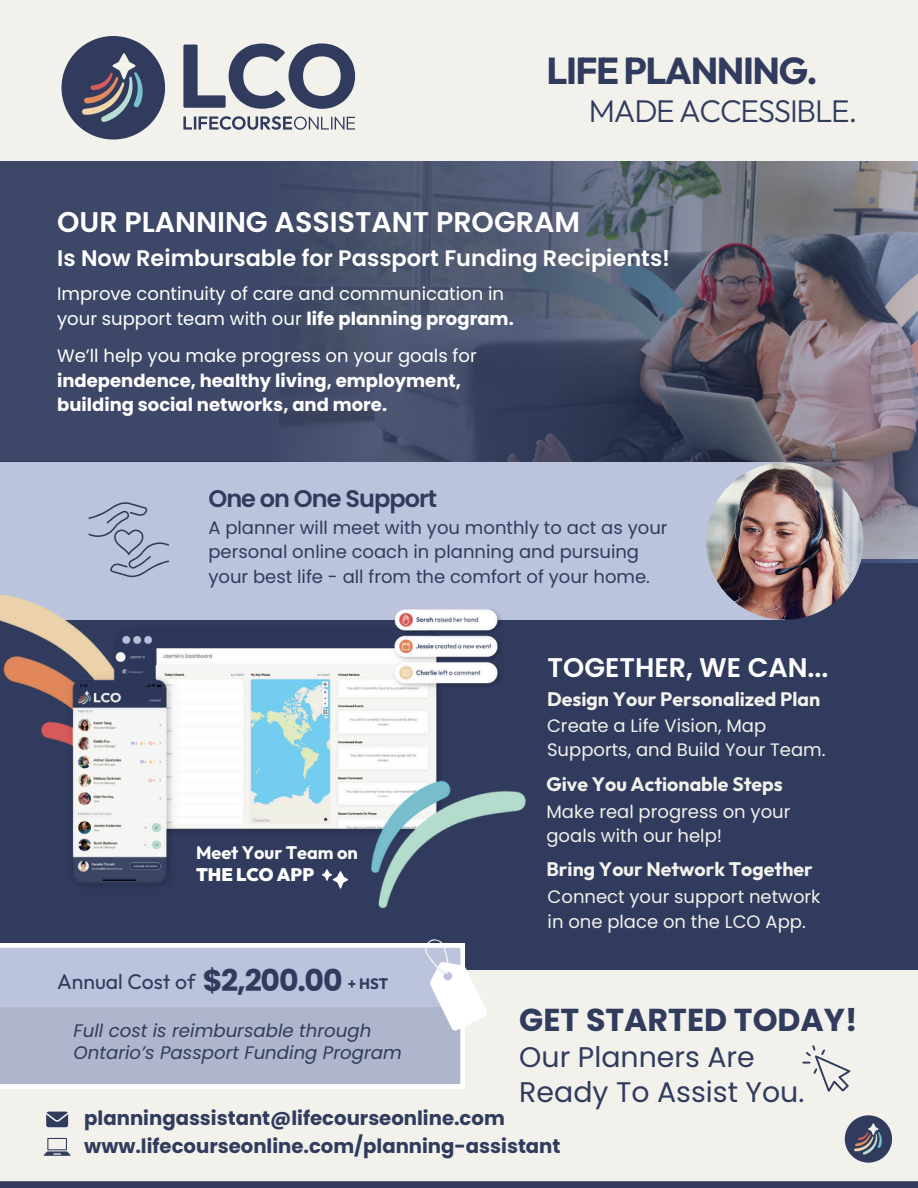
<style>
.page{position:relative;width:918px;height:1188px;background:#f2f1eb}
.page>*{position:absolute;margin:0;border:0;box-sizing:border-box;transform-origin:0 0}
.t1{font:700 37.5px "Outfit";letter-spacing:-.04em;color:#303b5e}
.t2{font:700 31.65px "Poppins";color:#303b5e}
.t3{font:300 31.35px "Outfit";letter-spacing:-.04em;color:#303b5e}
.t4{font:700 30px "Poppins";color:#303b5e}
.t5{font:600 28.5px "Poppins";color:#fff}
.t6{font:28.35px/34.8px "Poppins";color:#303b5e}
.t7{font:600 27px "Poppins";color:#fff}
.t8{font:600 24px "Poppins";letter-spacing:-.04em;color:#303b5e}
.t9{font:600 22.5px "Poppins";color:#fff}
.t10{font:21.15px "Outfit";color:#303b5e}
.t11{font:700 19.65px "Poppins";color:#303b5e}
.t12{font:700 19.5px "Outfit";color:#f2f1eb}
.t13{font:italic 18.15px/22.5px "Poppins";color:#303b5e}
.t14{font:18px/24.8px "Poppins";color:#f2f1eb}
.t15{font:18px/24.8px "Poppins";color:#303b5e}
.t16{font:700 18px/24.8px "Poppins";color:#fff}
.t17{font:18px "Poppins";color:#fff}
.t18{font:700 18px "Outfit";color:#fff}
.t19{font:900 18px "Outfit";color:#fff}
.t20{font:700 15px "Outfit";color:#303b5e}
.s1{font-weight:700}
.s2{font-weight:400}
</style>
<div class="page">
<div style="left:0;top:461px;width:918px;height:509px;background:#303b5e"></div>
<svg style="left:0;top:161px;width:918px;height:402px;background:#50566e"></svg>
<div style="left:0;top:462px;width:785px;height:158px;background:#bcc3dc"></div>
<svg style="left:62px;top:36px;width:103px;height:104px"></svg>
<svg style="left:183px;top:43px;width:172px;height:66px"></svg>
<svg style="left:183px;top:116px;width:172px;height:14px"></svg>
<svg style="left:88px;top:502px;width:81px;height:75px"></svg>
<img style="left:0;top:595px;width:526px;height:314px">
<svg style="left:322px;top:869px;width:26px;height:20px"></svg>
<svg style="left:46px;top:1112px;width:22px;height:15px"></svg>
<svg style="left:44px;top:1138px;width:27px;height:18px"></svg>
<svg style="left:802px;top:1045px;width:49px;height:47px"></svg>
<svg style="left:0;top:943px;width:464px;height:145px;background:#c5cbe0"></svg>
<div style="left:0;top:1007px;width:460px;height:77px;background:#afb5cc"></div>
<svg style="left:403px;top:939px;width:84px;height:100px"></svg>
<svg style="left:845px;top:1115px;width:47px;height:48px"></svg>
<div style="left:0;top:1181px;width:918px;height:7px;background:#303b5e"></div>
<img style="left:706px;top:462px;width:157px;height:158px;border-radius:50%">
<p class="t1" style="left:546px;top:46px;width:273px">LIFEPLANNING.</p>
<p class="t3" style="left:589px;top:91px;width:270px">MADE ACCESSIBLE.</p>
<p class="t5" style="left:57px;top:202px;width:525px">OUR PLANNING ASSISTANT PROGRAM</p>
<p class="t9" style="left:57px;top:242px;width:615px">Is Now Reimbursable for Passport Funding Recipients!</p>
<p class="t17" style="left:57px;top:281px;width:448px">Improve continuity of care and communication in</p>
<h6 class="t17" style="left:57px;top:306px;width:458px">your support team with our <span class="s1">life planning program.</span></h6>
<p class="t16" style="left:57px;top:343px;width:421px"><span class="s2">We’ll help you make progress on your goals for </span>independence, healthy living, employment, building social networks, and more.</p>
<p class="t8" style="left:208px;top:482px;width:230px">One on One Support</p>
<h2 class="t15" style="left:208px;top:515px;width:461px">A planner will meet with you monthly to act as your personal online coach in planning and pursuing your best life - all from the comfort of your home.</h2>
<p class="t7" style="left:548px;top:648px;width:282px">TOGETHER, WE CAN...</p>
<p class="t18" style="left:196px;top:841px;width:163px">Meet Your Team on</p>
<h4 class="t19" style="left:196px;top:863px;width:120px">THE LCO APP</h4>
<p class="t12" style="left:547px;top:687px;width:275px">Design Your Personalized Plan</p>
<p class="t14" style="left:547px;top:713px;width:280px">Create a Life Vision, Map<br>Supports, and Build Your Team.</p>
<h4 class="t12" style="left:546px;top:772px;width:238px">Give You Actionable Steps</h4>
<p class="t14" style="left:546px;top:799px;width:245px">Make real progress on your goals with our help!</p>
<p class="t12" style="left:546px;top:856px;width:268px">Bring Your Network Together</p>
<p class="t14" style="left:548px;top:885px;width:274px">Connect your support network in one place on the LCO App.</p>
<p class="t4" style="left:203px;top:959px;width:141px">$2,200.00</p>
<p class="t20" style="left:348px;top:974px;width:42px">+ HST</p>
<h6 class="t10" style="left:57px;top:968px;width:140px">Annual Cost of</h6>
<p class="t13" style="left:74px;top:1019px;width:330px">Full cost is reimbursable through<br>Ontario’s Passport Funding Program</p>
<p class="t2" style="left:519px;top:998px;width:340px">GET STARTED TODAY!</p>
<p class="t6" style="left:519px;top:1040px;width:287px">Our Planners Are<br>Ready To Assist You.</p>
<p class="t11" style="left:84px;top:1132px;width:478px">www.lifecourseonline.com/planning-assistant</p>
<p class="t11" style="left:84px;top:1104px;width:422px">planningassistant@lifecourseonline.com</p>
</div>
